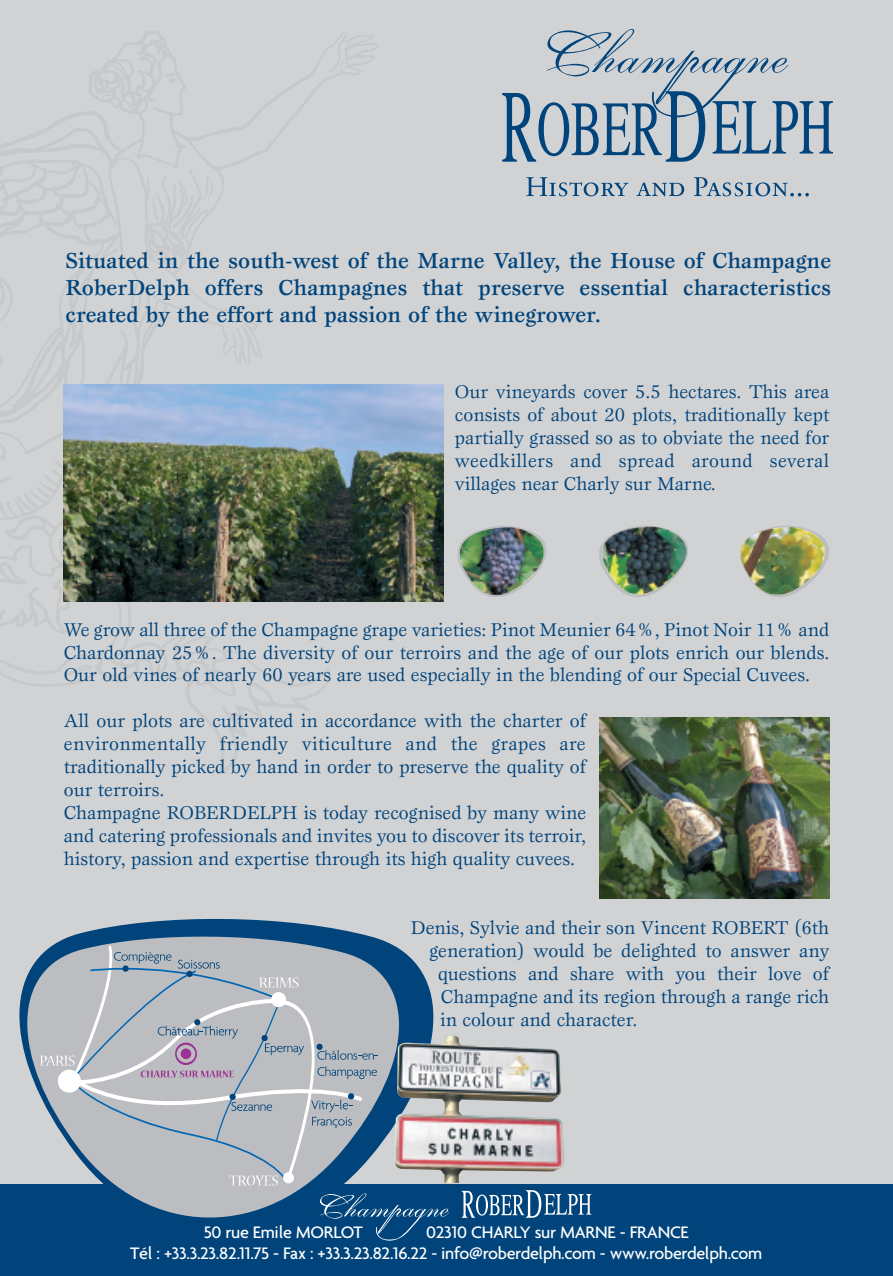
<style>
.page{position:relative;width:893px;height:1276px;background:#d1d2d4}
.page>*{position:absolute;margin:0;border:0;box-sizing:border-box;transform-origin:0 0}
.t1{font:500 22.5px/27px "Esprit";color:#00447b;text-align:justify}
.t2{font:19.12px/22.9px "Esprit";color:#00447b;text-align:justify}
.t3{font:500 18px/21.6px "Agenda";letter-spacing:-.015em;color:#fff}
</style>
<div class="page">
<svg style="left:502px;top:29px;width:331px;height:133px"></svg>
<div style="left:0;top:1185px;width:893px;height:91px;background:#00447b"></div>
<svg style="left:0;top:918px;width:455px;height:323px"></svg>
<svg style="left:9px;top:931px;width:409px;height:309px;fill:#00447b"></svg>
<svg style="left:40px;top:942px;width:338px;height:243px"></svg>
<div style="left:58px;top:1069px;width:23px;height:23px;background:#fff;border-radius:50%"></div>
<svg style="left:526px;top:177px;width:102px;height:19px"></svg>
<svg style="left:637px;top:182px;width:47px;height:14px"></svg>
<svg style="left:694px;top:177px;width:115px;height:19px"></svg>
<img style="left:64px;top:384px;width:380px;height:217px">
<img style="left:457px;top:526px;width:90px;height:71px">
<img style="left:599px;top:526px;width:89px;height:71px">
<img style="left:740px;top:526px;width:89px;height:71px">
<img style="left:395px;top:1034px;width:169px;height:149px">
<img style="left:602px;top:531px;width:20px;height:55px">
<img style="left:784px;top:527px;width:42px;height:54px">
<img style="left:472px;top:580px;width:56px;height:15px">
<img style="left:600px;top:717px;width:229px;height:181px">
<svg style="left:320px;top:1193px;width:129px;height:47px"></svg>
<svg style="left:462px;top:1190px;width:129px;height:27px"></svg>
<p class="t1" style="left:66px;top:249px;width:767px">Situated in the south-west of the Marne Valley, the House of Champagne RoberDelph offers Champagnes that preserve essential characteristics created by the effort and passion of the winegrower.</p>
<p class="t2" style="left:455px;top:382px;width:376px">Our vineyards cover 5.5 hectares. This area consists of about 20 plots, traditionally kept partially grassed so as to obviate the need for weedkillers and spread around several villages near Charly sur Marne.</p>
<p class="t2" style="left:64px;top:619px;width:767px">We grow all three of the Champagne grape varieties: Pinot Meunier 64%, Pinot Noir 11% and Chardonnay 25%. The diversity of our terroirs and the age of our plots enrich our blends.<br>Our old vines of nearly 60 years are used especially in the blending of our Special Cuvees.</p>
<p class="t2" style="left:64px;top:711px;width:524px;text-align:left">All our plots are cultivated in accordance with the charter of environmentally friendly viticulture and the grapes are traditionally picked by hand in order to preserve the quality of our terroirs.<br>Champagne ROBERDELPH is today recognised by many wine and catering professionals and invites you to discover its terroir, history, passion and expertise through its high quality cuvees.</p>
<p class="t2" style="left:411px;top:917px;width:420px">Denis, Sylvie and their son Vincent ROBERT (6th</p>
<p class="t2" style="left:429px;top:940px;width:401px">generation) would be delighted to answer any</p>
<p class="t2" style="left:438px;top:963px;width:393px">questions and share with you their love of</p>
<p class="t2" style="left:441px;top:986px;width:390px">Champagne and its region through a range rich</p>
<p class="t2" style="left:440px;top:1009px;width:199px">in colour and character.</p>
<p class="t3" style="left:204px;top:1220px;width:161px">50 rue Emile MORLOT</p>
<p class="t3" style="left:130px;top:1220px;width:633px;text-indent:296px">02310 CHARLY sur MARNE - FRANCE<br>Tél : +33.3.23.82.11.75 - Fax : +33.3.23.82.16.22 - info@roberdelph.com - www.roberdelph.com</p>
</div>
